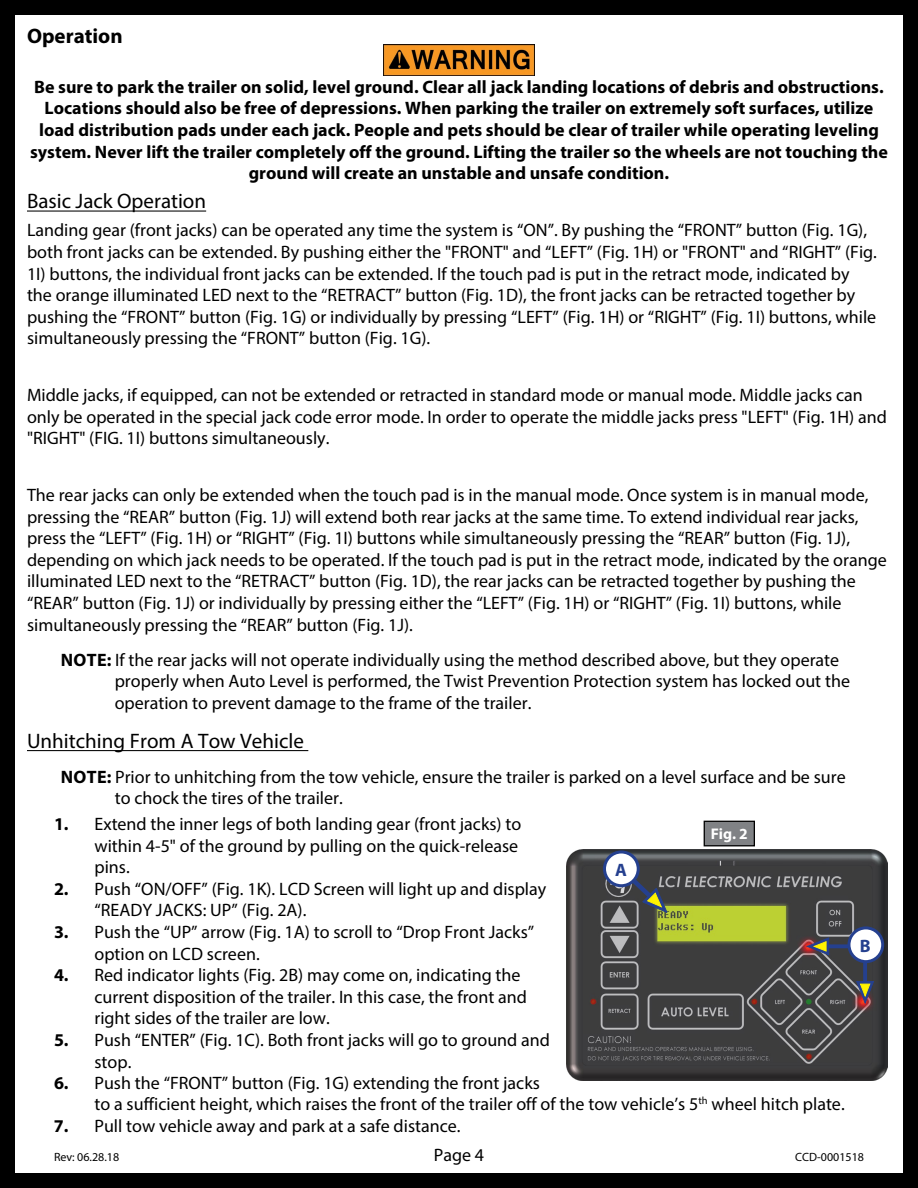
<style>
.page{position:relative;width:918px;height:1188px;background:#fff}
.page>*{position:absolute;margin:0;border:0;box-sizing:border-box;transform-origin:0 0}
.t1{font:21px "Myriad Pro";color:#000}
.t2{font:700 21px "Myriad Pro";color:#000}
.t3{font:18px/21.6px "Myriad Pro";color:#000}
.t4{font:700 18px/21.6px "Myriad Pro";color:#000;text-align:center}
.t5{font:700 18px "Myriad Pro";color:#25408f}
.t6{font:700 15.45px "Myriad Pro";color:#fff}
.t7{font:12px "Myriad Pro";color:#000}
.s1{font-weight:700}
</style>
<div class="page">
<div style="left:0;top:0;width:918px;height:1188px;border:15px solid #000"></div>
<hr style="left:27px;top:211px;width:179px;height:1px;background:#000">
<hr style="left:27px;top:750px;width:281px;height:1px;background:#000">
<div style="left:704px;top:821px;width:50px;height:25px;background:#808285"></div>
<div style="left:704px;top:821px;width:51px;height:25px;border:1px solid #000"></div>
<img style="left:566px;top:849px;width:322px;height:232px">
<svg style="left:829px;top:944px;width:18px;height:4px"></svg>
<svg style="left:807px;top:938px;width:22px;height:17px"></svg>
<svg style="left:863px;top:963px;width:4px;height:19px"></svg>
<svg style="left:857px;top:982px;width:17px;height:21px"></svg>
<img style="left:383px;top:44px;width:152px;height:31px">
<div style="left:849px;top:928px;width:34px;height:34px;background:#fff;border-radius:50%"></div>
<div style="left:847px;top:926px;width:37px;height:37px;border:3px solid #25408f;border-radius:50%"></div>
<svg style="left:614px;top:861px;width:53px;height:52px;background:#4e5150"></svg>
<div style="left:604px;top:852px;width:34px;height:34px;background:#fff;border-radius:50%"></div>
<div style="left:603px;top:850px;width:37px;height:37px;border:3px solid #25408f;border-radius:50%"></div>
<p class="t2" style="left:27px;top:22px;width:97px">Operation</p>
<p class="t4" style="left:30px;top:75px;width:859px">Be sure to park the trailer on solid, level ground. Clear all jack landing locations of debris and obstructions.<br>Locations should also be free of depressions. When parking the trailer on extremely soft surfaces, utilize load distribution pads under each jack. People and pets should be clear of trailer while operating leveling system. Never lift the trailer completely off the ground. Lifting the trailer so the wheels are not touching the ground will create an unstable and unsafe condition.</p>
<p class="t1" style="left:27px;top:188px;width:181px">Basic Jack Operation</p>
<p class="t3" style="left:27px;top:219px;width:852px">Landing gear (front jacks) can be operated any time the system is “ON”. By pushing the “FRONT” button (Fig. 1G), both front jacks can be extended. By pushing either the "FRONT" and “LEFT” (Fig. 1H) or "FRONT" and “RIGHT” (Fig.<br>1I) buttons, the individual front jacks can be extended. If the touch pad is put in the retract mode, indicated by the orange illuminated LED next to the “RETRACT” button (Fig. 1D), the front jacks can be retracted together by pushing the “FRONT” button (Fig. 1G) or individually by pressing “LEFT” (Fig. 1H) or “RIGHT” (Fig. 1I) buttons, while simultaneously pressing the “FRONT” button (Fig. 1G).</p>
<p class="t3" style="left:27px;top:384px;width:862px">Middle jacks, if equipped, can not be extended or retracted in standard mode or manual mode. Middle jacks can only be operated in the special jack code error mode. In order to operate the middle jacks press "LEFT" (Fig. 1H) and "RIGHT" (FIG. 1I) buttons simultaneously.</p>
<p class="t3" style="left:27px;top:484px;width:861px">The rear jacks can only be extended when the touch pad is in the manual mode. Once system is in manual mode, pressing the “REAR” button (Fig. 1J) will extend both rear jacks at the same time. To extend individual rear jacks, press the “LEFT” (Fig. 1H) or “RIGHT” (Fig. 1I) buttons while simultaneously pressing the “REAR” button (Fig. 1J), depending on which jack needs to be operated. If the touch pad is put in the retract mode, indicated by the orange illuminated LED next to the “RETRACT” button (Fig. 1D), the rear jacks can be retracted together by pushing the “REAR” button (Fig. 1J) or individually by pressing either the “LEFT” (Fig. 1H) or “RIGHT” (Fig. 1I) buttons, while simultaneously pressing the “REAR” button (Fig. 1J).</p>
<p class="t3" style="left:115px;top:649px;width:737px;text-indent:-54px"><span class="s1">Note:</span> If the rear jacks will not operate individually using the method described above, but they operate properly when Auto Level is performed, the Twist Prevention Protection system has locked out the operation to prevent damage to the frame of the trailer.</p>
<p class="t1" style="left:27px;top:728px;width:278px">Unhitching From A Tow Vehicle</p>
<p class="t3" style="left:115px;top:766px;width:733px;text-indent:-54px"><span class="s1">Note:</span> Prior to unhitching from the tow vehicle, ensure the trailer is parked on a level surface and be sure to chock the tires of the trailer.</p>
<p class="t3" style="left:94px;top:813px;width:428px;text-indent:-40px"><span class="s1">1.</span> Extend the inner legs of both landing gear (front jacks) to within 4-5" of the ground by pulling on the quick-release pins.</p>
<p class="t3" style="left:94px;top:878px;width:453px;text-indent:-40px"><span class="s1">2.</span> Push “ON/OFF” (Fig. 1K). LCD Screen will light up and display “READY JACKS: UP” (Fig. 2A).</p>
<p class="t3" style="left:94px;top:921px;width:441px;text-indent:-40px"><span class="s1">3.</span> Push the “UP” arrow (Fig. 1A) to scroll to “Drop Front Jacks” option on LCD screen.</p>
<p class="t3" style="left:94px;top:964px;width:434px;text-indent:-40px"><span class="s1">4.</span> Red indicator lights (Fig. 2B) may come on, indicating the current disposition of the trailer. In this case, the front and right sides of the trailer are low.</p>
<p class="t3" style="left:94px;top:1029px;width:457px;text-indent:-40px"><span class="s1">5.</span> Push “ENTER” (Fig. 1C). Both front jacks will go to ground and stop.</p>
<p class="t3" style="left:94px;top:1072px;width:752px;line-height:21.1px;text-indent:-40px"><span class="s1">6.</span> Push the “FRONT” button (Fig. 1G) extending the front jacks<br>to a sufficient height, which raises the front of the trailer off of the tow vehicle’s 5<sup>th</sup> wheel hitch plate.</p>
<p class="t3" style="left:54px;top:1115px;width:408px"><span class="s1">7.</span> Pull tow vehicle away and park at a safe distance.</p>
<p class="t6" style="left:711px;top:824px;width:39px">Fig. 2</p>
<p class="t5" style="left:615px;top:858px;width:13px">A</p>
<p class="t5" style="left:860px;top:934px;width:12px">B</p>
<p class="t7" style="left:54px;top:1149px;width:67px">Rev: 06.28.18</p>
<p class="t3" style="left:434px;top:1144px;width:52px">Page 4</p>
<p class="t7" style="left:795px;top:1150px;width:70px">CCD-0001518</p>
</div>
